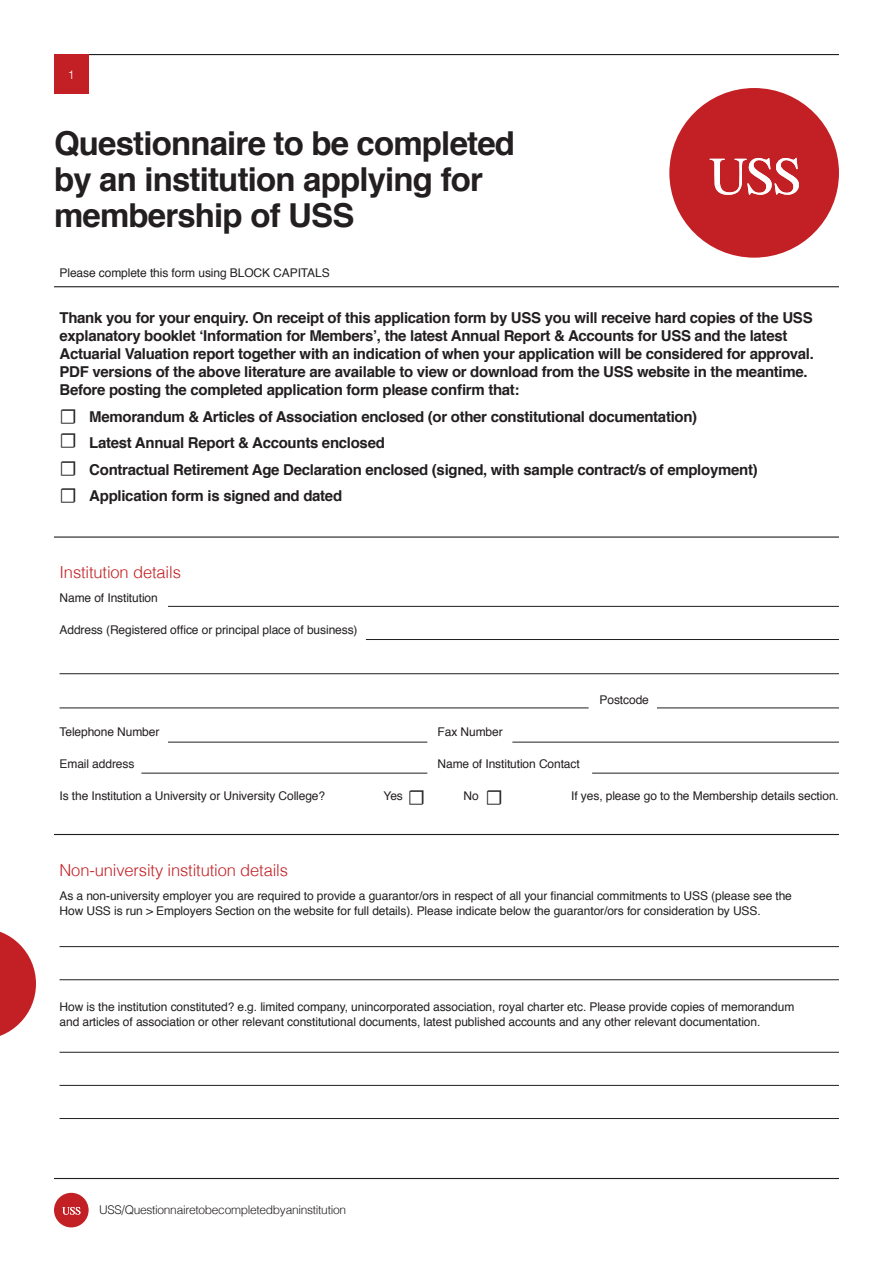
<style>
.page{position:relative;width:893px;height:1263px;background:#fff}
.page>*{position:absolute;margin:0;border:0;box-sizing:border-box;transform-origin:0 0}
.t1{font:700 33px/36px "Helvetica";letter-spacing:-.025em;color:#231f20}
.t2{font:21px "Minion Pro";color:#231f20}
.t3{font:300 16.5px "Helvetica";letter-spacing:-.01em;color:#c32025}
.t4{font:700 15px/18px "Helvetica";letter-spacing:-.02em;color:#231f20}
.t5{font:12px/15px "Helvetica";letter-spacing:-.01em;color:#231f20}
.t6{font:300 12px "Helvetica";letter-spacing:-.025em;color:#231f20}
.t7{font:300 12px "Helvetica";color:#fff}
</style>
<div class="page">
<hr style="left:54px;top:54px;width:785px;height:1px;background:#231f20">
<svg style="left:0;top:931px;width:36px;height:105px"></svg>
<hr style="left:54px;top:1178px;width:785px;height:1px;background:#231f20">
<div style="left:54px;top:1193px;width:35px;height:34px;background:#c32025;border-radius:50%"></div>
<svg style="left:62px;top:1207px;width:19px;height:8px"></svg>
<div style="left:54px;top:54px;width:35px;height:40px;background:#c32025"></div>
<div style="left:669px;top:88px;width:170px;height:170px;background:#c32025;border-radius:50%"></div>
<svg style="left:709px;top:158px;width:90px;height:37px"></svg>
<hr style="left:54px;top:286px;width:785px;height:1px;background:#231f20">
<hr style="left:54px;top:536px;width:785px;height:2px;background:#231f20">
<hr style="left:168px;top:606px;width:671px;height:1px;background:#231f20">
<hr style="left:366px;top:639px;width:473px;height:1px;background:#231f20">
<hr style="left:60px;top:673px;width:779px;height:1px;background:#231f20">
<hr style="left:60px;top:708px;width:529px;height:1px;background:#231f20">
<hr style="left:657px;top:708px;width:182px;height:1px;background:#231f20">
<hr style="left:168px;top:742px;width:259px;height:1px;background:#231f20">
<hr style="left:141px;top:773px;width:286px;height:1px;background:#231f20">
<hr style="left:512px;top:742px;width:327px;height:1px;background:#231f20">
<hr style="left:592px;top:773px;width:247px;height:1px;background:#231f20">
<hr style="left:54px;top:834px;width:785px;height:1px;background:#231f20">
<hr style="left:60px;top:946px;width:779px;height:1px;background:#231f20">
<hr style="left:60px;top:979px;width:779px;height:1px;background:#231f20">
<hr style="left:60px;top:1052px;width:779px;height:1px;background:#231f20">
<hr style="left:60px;top:1085px;width:779px;height:1px;background:#231f20">
<hr style="left:60px;top:1118px;width:779px;height:1px;background:#231f20">
<p class="t7" style="left:68px;top:65px;width:8px">1</p>
<p class="t1" style="left:54px;top:126px;width:463px">Questionnaire to be completed by an institution applying for membership of USS</p>
<p class="t5" style="left:60px;top:265px;width:272px">Please complete this form using BLOCK CAPITALS</p>
<p class="t4" style="left:60px;top:309px;width:756px">Thank you for your enquiry. On receipt of this application form by USS you will receive hard copies of the USS explanatory booklet ‘Information for Members’, the latest Annual Report &amp; Accounts for USS and the latest Actuarial Valuation report together with an indication of when your application will be considered for approval.<br>PDF versions of the above literature are available to view or download from the USS website in the meantime.<br>Before posting the completed application form please confirm that:</p>
<p class="t4" style="left:89px;top:407px;width:609px">Memorandum &amp; Articles of Association enclosed (or other constitutional documentation)</p>
<p class="t4" style="left:89px;top:434px;width:297px">Latest Annual Report &amp; Accounts enclosed</p>
<p class="t4" style="left:89px;top:460px;width:670px">Contractual Retirement Age Declaration enclosed (signed, with sample contract/s of employment)</p>
<p class="t4" style="left:89px;top:487px;width:254px">Application form is signed and dated</p>
<p class="t2" style="left:60px;top:402px;width:19px">☐</p>
<p class="t2" style="left:60px;top:426px;width:19px">☐</p>
<p class="t2" style="left:60px;top:454px;width:19px">☐</p>
<p class="t2" style="left:60px;top:481px;width:19px">☐</p>
<p class="t3" style="left:60px;top:558px;width:123px">Institution details</p>
<p class="t5" style="left:60px;top:590px;width:100px">Name of Institution</p>
<p class="t5" style="left:60px;top:622px;width:300px">Address (Registered office or principal place of business)</p>
<p class="t5" style="left:600px;top:693px;width:51px">Postcode</p>
<p class="t5" style="left:60px;top:725px;width:101px">Telephone Number</p>
<p class="t5" style="left:438px;top:725px;width:67px">Fax Number</p>
<p class="t5" style="left:60px;top:757px;width:76px">Email address</p>
<p class="t5" style="left:438px;top:757px;width:144px">Name of Institution Contact</p>
<p class="t5" style="left:60px;top:789px;width:267px">Is the Institution a University or University College?</p>
<p class="t5" style="left:384px;top:789px;width:21px">Yes</p>
<p class="t2" style="left:408px;top:783px;width:19px">☐</p>
<p class="t5" style="left:463px;top:789px;width:17px">No</p>
<p class="t2" style="left:486px;top:783px;width:19px">☐</p>
<p class="t5" style="left:571px;top:789px;width:269px">If yes, please go to the Membership details section.</p>
<p class="t3" style="left:60px;top:856px;width:230px">Non-university institution details</p>
<p class="t5" style="left:60px;top:888px;width:734px">As a non-university employer you are required to provide a guarantor/ors in respect of all your financial commitments to USS (please see the<br>How USS is run &gt; Employers Section on the website for full details). Please indicate below the guarantor/ors for consideration by USS.</p>
<p class="t5" style="left:60px;top:999px;width:736px">How is the institution constituted? e.g. limited company, unincorporated association, royal charter etc. Please provide copies of memorandum and articles of association or other relevant constitutional documents, latest published accounts and any other relevant documentation.</p>
<p class="t6" style="left:99px;top:1200px;width:248px">USS/Questionnairetobecompletedbyaninstitution</p>
</div>
